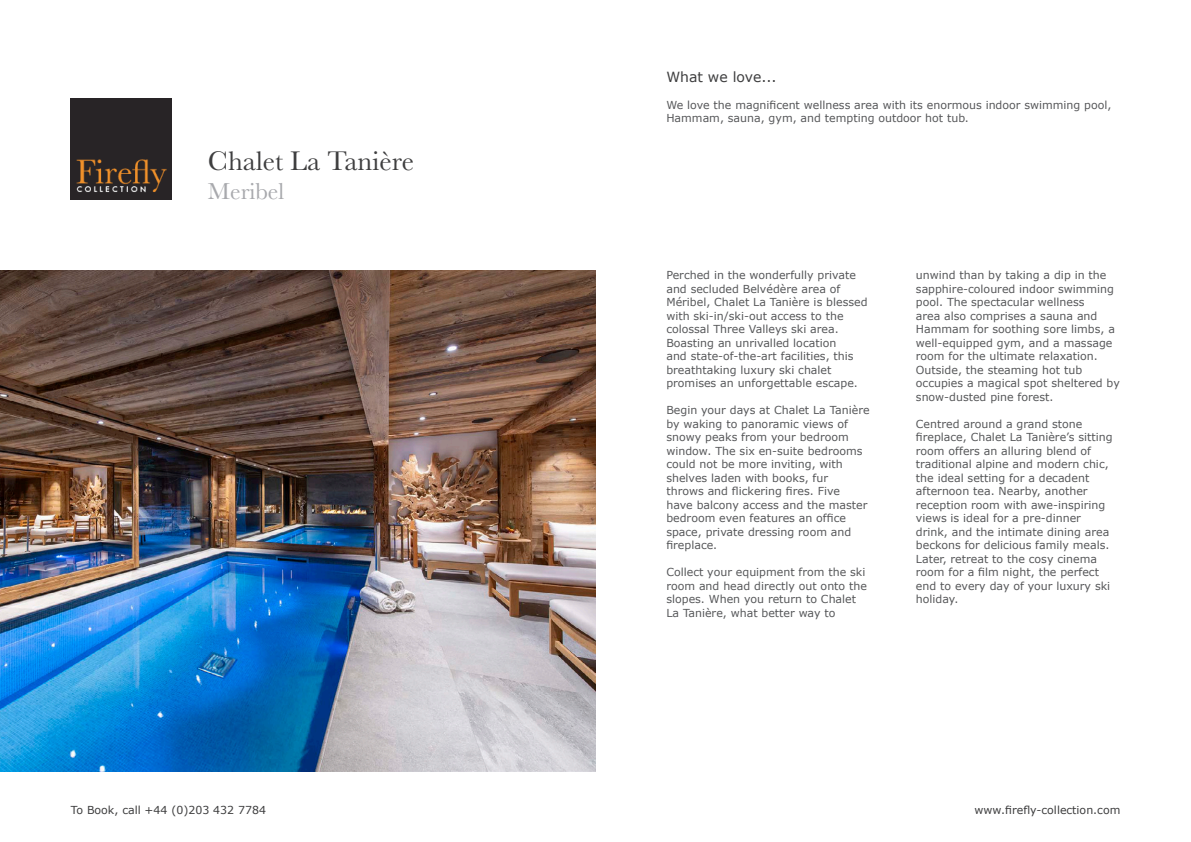
<style>
.page{position:relative;width:1191px;height:842px;background:#fff}
.page>*{position:absolute;margin:0;border:0;box-sizing:border-box;transform-origin:0 0}
.t1{font:28px "Baskerville";color:#3e3e3f}
.t2{font:24px "Baskerville";color:#a8a9ad}
.t3{font:14px "Verdana";color:#3e3e3f}
.t4{font:11px/13.5px "Verdana";color:#57585a}
.t5{font:11px "Verdana";color:#3e3e3f}
</style>
<div class="page">
<img style="left:71px;top:99px;width:101px;height:101px">
<img style="left:0;top:271px;width:595px;height:500px">
<p class="t1" style="left:208px;top:143px;width:207px">Chalet La Tanière</p>
<p class="t2" style="left:208px;top:176px;width:78px">Meribel</p>
<p class="t5" style="left:71px;top:802px;width:197px">To Book, call +44 (0)203 432 7784</p>
<p class="t3" style="left:666px;top:68px;width:112px">What we love...</p>
<p class="t4" style="left:666px;top:98px;width:446px">We love the magnificent wellness area with its enormous indoor swimming pool,<br>Hammam, sauna, gym, and tempting outdoor hot tub.</p>
<p class="t4" style="left:666px;top:269px;width:203px">Perched in the wonderfully private and secluded Belvédère area of Méribel, Chalet La Tanière is blessed with ski-in/ski-out access to the colossal Three Valleys ski area.<br>Boasting an unrivalled location<br>and state-of-the-art facilities, this breathtaking luxury ski chalet promises an unforgettable escape.</p>
<p class="t4" style="left:666px;top:404px;width:205px">Begin your days at Chalet La Tanière by waking to panoramic views of snowy peaks from your bedroom window. The six en-suite bedrooms could not be more inviting, with shelves laden with books, fur<br>throws and flickering fires. Five<br>have balcony access and the master bedroom even features an office space, private dressing room and fireplace.</p>
<p class="t4" style="left:666px;top:566px;width:202px">Collect your equipment from the ski room and head directly out onto the slopes. When you return to Chalet La Tanière, what better way to</p>
<p class="t4" style="left:916px;top:269px;width:205px">unwind than by taking a dip in the sapphire-coloured indoor swimming pool. The spectacular wellness<br>area also comprises a sauna and<br>Hammam for soothing sore limbs, a well-equipped gym, and a massage room for the ultimate relaxation.<br>Outside, the steaming hot tub occupies a magical spot sheltered by snow-dusted pine forest.</p>
<p class="t4" style="left:916px;top:417px;width:198px">Centred around a grand stone fireplace, Chalet La Tanière’s sitting room offers an alluring blend of traditional alpine and modern chic, the ideal setting for a decadent afternoon tea. Nearby, another reception room with awe-inspiring views is ideal for a pre-dinner drink, and the intimate dining area beckons for delicious family meals.<br>Later, retreat to the cosy cinema room for a film night, the perfect end to every day of your luxury ski holiday.</p>
<p class="t5" style="left:974px;top:802px;width:147px">www.firefly-collection.com</p>
</div>
